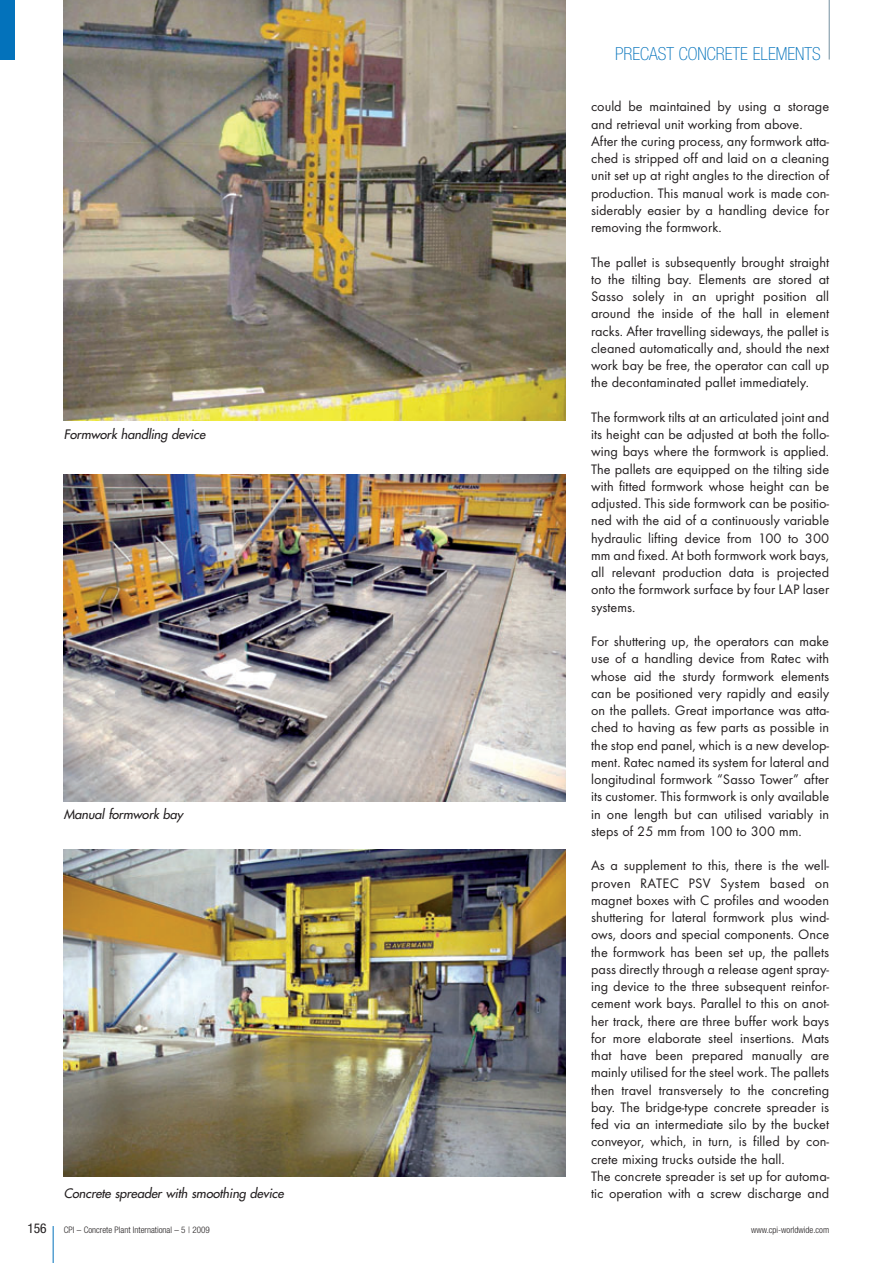
<style>
.page{position:relative;width:893px;height:1263px;background:#fff}
.page>*{position:absolute;margin:0;border:0;box-sizing:border-box;transform-origin:0 0}
.t1{font:100 condensed 18px "Helvetica Neue";color:#0372bb}
.t2{font:14.25px/17.2px "Futura T";color:#231f20;text-align:justify}
.t3{font:condensed 13.5px "Helvetica Neue";color:#231f20}
.t4{font:italic 12.75px "Futura";color:#231f20}
.t5{font:300 condensed 9px "Helvetica Neue";color:#231f20}
</style>
<div class="page">
<hr style="left:53px;top:1226px;width:1px;height:37px;background:#0372bb">
<hr style="left:829px;top:0;width:1px;height:60px;background:#73909f">
<div style="left:0;top:0;width:15px;height:60px;background:#0372bb"></div>
<img style="left:64px;top:0;width:502px;height:420px">
<img style="left:64px;top:475px;width:502px;height:326px">
<img style="left:64px;top:850px;width:502px;height:326px">
<p class="t4" style="left:64px;top:428px;width:145px">Formwork handling device</p>
<p class="t4" style="left:64px;top:807px;width:121px">Manual formwork bay</p>
<p class="t4" style="left:64px;top:1187px;width:224px">Concrete spreader with smoothing device</p>
<p class="t1" style="left:615px;top:47px;width:207px">PRECAST CONCRETE ELEMENTS</p>
<p class="t2" style="left:591px;top:99px;width:240px;text-align:left">could be maintained by using a storage and retrieval unit working from above.<br>After the curing process, any formwork atta&shy;ched is stripped off and laid on a cleaning unit set up at right angles to the direction of production. This manual work is made con&shy;siderably easier by a handling device for removing the formwork.</p>
<p class="t2" style="left:591px;top:254px;width:240px">The pallet is subsequently brought straight to the tilting bay. Elements are stored at Sasso solely in an upright position all around the inside of the hall in element racks. After travelling sideways, the pallet is cleaned automatically and, should the next work bay be free, the operator can call up the decontaminated pallet immediately.</p>
<p class="t2" style="left:591px;top:410px;width:240px">The formwork tilts at an articulated joint and its height can be adjusted at both the follo&shy;wing bays where the formwork is applied.<br>The pallets are equipped on the tilting side with fitted formwork whose height can be adjusted. This side formwork can be positio&shy;ned with the aid of a continuously variable hydraulic lifting device from 100 to 300 mm and fixed. At both formwork work bays, all relevant production data is projected onto the formwork surface by four LAP laser systems.</p>
<p class="t2" style="left:591px;top:634px;width:240px">For shuttering up, the operators can make use of a handling device from Ratec with whose aid the sturdy formwork elements can be positioned very rapidly and easily on the pallets. Great importance was atta&shy;ched to having as few parts as possible in the stop end panel, which is a new develop&shy;ment. Ratec named its system for lateral and longitudinal formwork “Sasso Tower” after its customer. This formwork is only available in one length but can utilised variably in steps of 25 mm from 100 to 300 mm.</p>
<p class="t2" style="left:591px;top:858px;width:240px;text-align:left">As a supplement to this, there is the well&shy;proven RATEC PSV System based on magnet boxes with C profiles and wooden shuttering for lateral formwork plus wind&shy;ows, doors and special components. Once the formwork has been set up, the pallets pass directly through a release agent spray&shy;ing device to the three subsequent reinfor&shy;cement work bays. Parallel to this on anot&shy;her track, there are three buffer work bays for more elaborate steel insertions. Mats that have been prepared manually are mainly utilised for the steel work. The pallets then travel transversely to the concreting bay. The bridge-type concrete spreader is fed via an intermediate silo by the bucket conveyor, which, in turn, is filled by con - crete mixing trucks outside the hall.<br>The concrete spreader is set up for automa&shy;tic operation with a screw discharge and</p>
<p class="t3" style="left:27px;top:1223px;width:21px">156</p>
<p class="t5" style="left:64px;top:1226px;width:147px">CPI – Concrete Plant International – 5 | 2009</p>
<p class="t5" style="left:751px;top:1226px;width:80px">www.cpi-worldwide.com</p>
</div>
